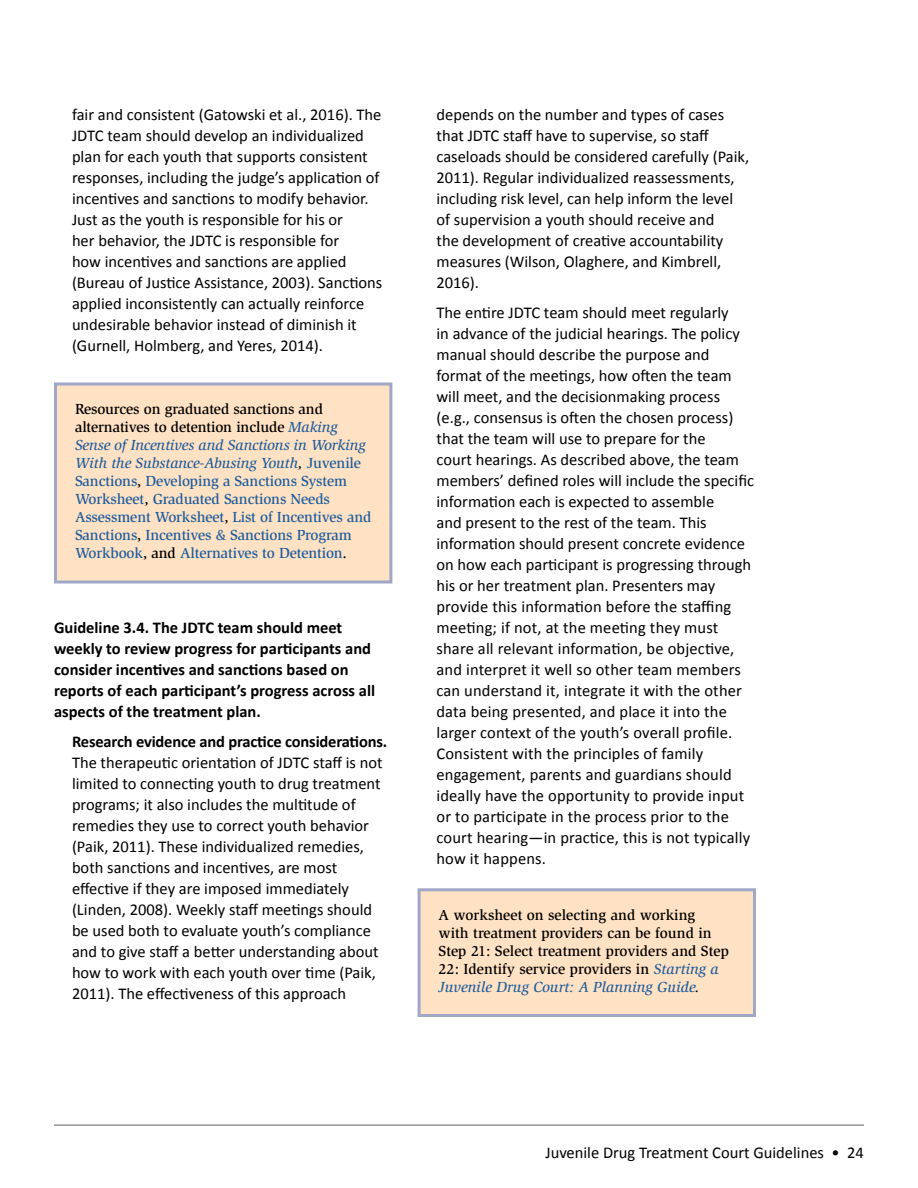
<style>
.page{position:relative;width:918px;height:1188px;background:#fff}
.page>*{position:absolute;margin:0;border:0;box-sizing:border-box;transform-origin:0 0}
.t1{font:16.5px/21px "Calibri";color:#000}
.t2{font:700 16.5px/21px "Calibri";color:#000}
.t3{font:500 15px/18px "Slimbach Std";letter-spacing:-.01em;color:#215e9e}
.t4{font:500 15px/18px "Slimbach Std";color:#000}
.t5{font:italic 500 15px/18px "Slimbach Std";color:#215e9e}
.s1{color:#000}
.s2{font-style:italic}
.s3{font-style:italic;color:#000}
.s4{font-weight:700}
.s5{font-style:normal;color:#000}
</style>
<div class="page">
<hr style="left:54px;top:1124px;width:810px;height:2px;background:#939598">
<div style="left:56px;top:384px;width:335px;height:198px;background:#ffe2c3"></div>
<div style="left:54px;top:382px;width:338px;height:202px;border:3px solid #a1a7c6"></div>
<div style="left:419px;top:890px;width:335px;height:126px;background:#ffe2c3"></div>
<div style="left:418px;top:888px;width:338px;height:129px;border:3px solid #a1a7c6"></div>
<p class="t1" style="left:72px;top:104px;width:311px">fair and consistent (Gatowski et al., 2016). The JDTC team should develop an individualized plan for each youth that supports consistent responses, including the judge’s application of incentives and sanctions to modify behavior.<br>Just as the youth is responsible for his or</p>
<p class="t1" style="left:72px;top:230px;width:312px">her behavior, the JDTC is responsible for<br>how incentives and sanctions are applied (Bureau of Justice Assistance, 2003). Sanctions applied inconsistently can actually reinforce undesirable behavior instead of diminish it (Gurnell, Holmberg, and Yeres, 2014).</p>
<p class="t3" style="left:75px;top:400px;width:298px"><span class="s1">Resources on graduated sanctions and alternatives to detention include</span> <span class="s2">Making Sense of Incentives and Sanctions in Working With the Substance-Abusing Youth</span><span class="s3">,</span> Juvenile Sanctions<span class="s1">,</span> Developing a Sanctions System Worksheet<span class="s1">,</span> Graduated Sanctions Needs Assessment Worksheet<span class="s1">,</span> List of Incentives and Sanctions<span class="s1">,</span> Incentives &amp; Sanctions Program Workbook<span class="s1">, and</span> Alternatives to Detention<span class="s1">.</span></p>
<p class="t2" style="left:54px;top:617px;width:323px">Guideline 3.4. The JDTC team should meet weekly to review progress for participants and consider incentives and sanctions based on reports of each participant’s progress across all aspects of the treatment plan.</p>
<p class="t1" style="left:72px;top:731px;width:317px"><span class="s4">Research evidence and practice considerations.<br></span>The therapeutic orientation of JDTC staff is not limited to connecting youth to drug treatment programs; it also includes the multitude of remedies they use to correct youth behavior (Paik, 2011). These individualized remedies, both sanctions and incentives, are most effective if they are imposed immediately (Linden, 2008). Weekly staff meetings should be used both to evaluate youth’s compliance and to give staff a better understanding about how to work with each youth over time (Paik, 2011). The effectiveness of this approach</p>
<p class="t1" style="left:436px;top:104px;width:314px">depends on the number and types of cases that JDTC staff have to supervise, so staff caseloads should be considered carefully (Paik, 2011). Regular individualized reassessments, including risk level, can help inform the level of supervision a youth should receive and</p>
<p class="t1" style="left:436px;top:230px;width:288px">the development of creative accountability measures (Wilson, Olaghere, and Kimbrell,<br>2016).</p>
<p class="t1" style="left:436px;top:302px;width:305px">The entire JDTC team should meet regularly in advance of the judicial hearings. The policy manual should describe the purpose and format of the meetings, how often the team will meet, and the decisionmaking process</p>
<p class="t1" style="left:436px;top:407px;width:319px">(e.g., consensus is often the chosen process) that the team will use to prepare for the<br>court hearings. As described above, the team members’ defined roles will include the specific information each is expected to assemble</p>
<p class="t1" style="left:436px;top:512px;width:316px">and present to the rest of the team. This information should present concrete evidence on how each participant is progressing through his or her treatment plan. Presenters may provide this information before the staffing meeting; if not, at the meeting they must share all relevant information, be objective, and interpret it well so other team members can understand it, integrate it with the other data being presented, and place it into the larger context of the youth’s overall profile.<br>Consistent with the principles of family engagement, parents and guardians should ideally have the opportunity to provide input or to participate in the process prior to the court hearing—in practice, this is not typically how it happens.</p>
<p class="t4" style="left:439px;top:906px;width:292px">A worksheet on selecting and working with treatment providers can be found in<br>Step 21: Select treatment providers and Step</p>
<p class="t5" style="left:439px;top:960px;width:282px"><span class="s5">22: Identify service providers in</span> Starting a<br>Juvenile Drug Court: A Planning Guide<span class="s1">.</span></p>
<p class="t1" style="left:545px;top:1142px;width:320px">Juvenile Drug Treatment Court Guidelines • 24</p>
</div>
